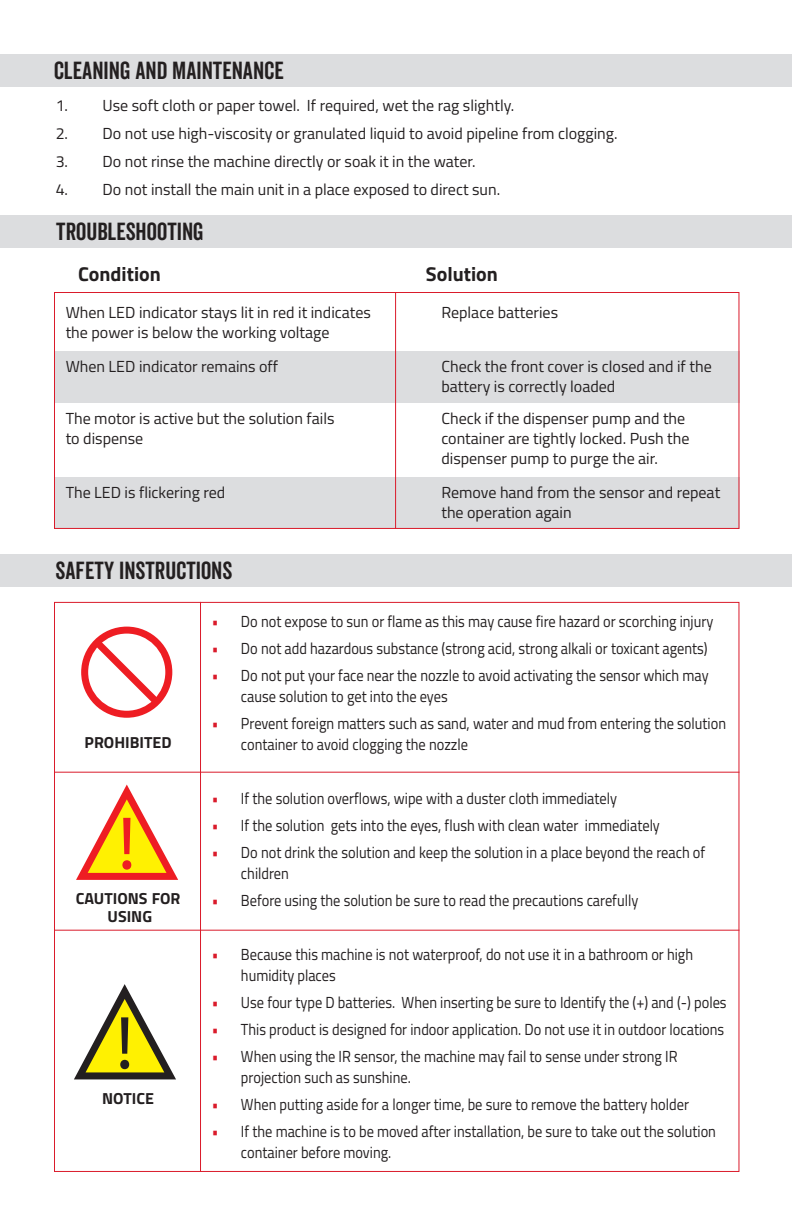
<style>
.page{position:relative;width:792px;height:1224px;background:#fff}
.page>*{position:absolute;margin:0;border:0;box-sizing:border-box;transform-origin:0 0}
.t1{font:24px "Veneer Clean";color:#231f20}
.t2{font:700 20px "Titillium Web";color:#231f20}
.t3{font:16px/21px "Titillium Web";color:#231f20;scale:.9 1}
.t4{font:16px/20px "Titillium Web";color:#231f20}
.t5{font:700 16px/18px "Titillium Web";color:#231f20;text-align:center}
.s1{color:#da1b2b}
</style>
<div class="page">
<div style="left:0;top:54px;width:792px;height:33px;background:#dcdddf"></div>
<div style="left:0;top:215px;width:792px;height:32px;background:#dcdddf"></div>
<div style="left:0;top:554px;width:792px;height:33px;background:#dcdddf"></div>
<svg style="left:54px;top:292px;width:686px;height:639px"></svg>
<hr style="left:200px;top:602px;width:1px;height:570px;background:#da1b2b">
<svg style="left:81px;top:627px;width:91px;height:91px"></svg>
<svg style="left:76px;top:785px;width:102px;height:95px"></svg>
<svg style="left:74px;top:984px;width:102px;height:95px"></svg>
<h1 class="t1" style="left:54px;top:56px;width:231px">CLEANING AND MAINTENANCE</h1>
<p class="t4" style="left:56px;top:95px;width:460px">1. Use soft cloth or paper towel. If required, wet the rag slightly.</p>
<p class="t4" style="left:56px;top:123px;width:563px">2. Do not use high-viscosity or granulated liquid to avoid pipeline from clogging.</p>
<p class="t4" style="left:56px;top:151px;width:422px">3. Do not rinse the machine directly or soak it in the water.</p>
<p class="t4" style="left:56px;top:179px;width:446px">4. Do not install the main unit in a place exposed to direct sun.</p>
<h1 class="t1" style="left:56px;top:217px;width:149px">TROUBLESHOOTING</h1>
<p class="t2" style="left:78px;top:259px;width:84px">Condition</p>
<p class="t2" style="left:426px;top:259px;width:74px">Solution</p>
<p class="t4" style="left:66px;top:302px;width:307px">When LED indicator stays lit in red it indicates the power is below the working voltage</p>
<p class="t4" style="left:441px;top:302px;width:118px">Replace batteries</p>
<p class="t4" style="left:66px;top:356px;width:214px">When LED indicator remains off</p>
<p class="t4" style="left:441px;top:356px;width:272px">Check the front cover is closed and if the battery is correctly loaded</p>
<p class="t4" style="left:66px;top:408px;width:270px">The motor is active but the solution fails to dispense</p>
<p class="t4" style="left:441px;top:408px;width:250px">Check if the dispenser pump and the container are tightly locked. Push the dispenser pump to purge the air.</p>
<p class="t4" style="left:66px;top:482px;width:161px">The LED is flickering red</p>
<p class="t4" style="left:441px;top:482px;width:280px">Remove hand from the sensor and repeat the operation again</p>
<h1 class="t1" style="left:56px;top:556px;width:178px">SAFETY INSTRUCTIONS</h1>
<p class="t3" style="left:212px;top:610px;width:559px"><span class="s1">•</span> Do not expose to sun or flame as this may cause fire hazard or scorching injury</p>
<p class="t3" style="left:212px;top:637px;width:552px"><span class="s1">•</span> Do not add hazardous substance (strong acid, strong alkali or toxicant agents)</p>
<p class="t3" style="left:241px;top:664px;width:521px;text-indent:-29px"><span class="s1">•</span> Do not put your face near the nozzle to avoid activating the sensor which may cause solution to get into the eyes</p>
<p class="t3" style="left:241px;top:712px;width:540px;text-indent:-29px"><span class="s1">•</span> Prevent foreign matters such as sand, water and mud from entering the solution container to avoid clogging the nozzle</p>
<p class="t3" style="left:212px;top:787px;width:452px"><span class="s1">•</span> If the solution overflows, wipe with a duster cloth immediately</p>
<p class="t3" style="left:212px;top:814px;width:499px"><span class="s1">•</span> If the solution gets into the eyes, flush with clean water immediately</p>
<p class="t3" style="left:241px;top:841px;width:517px;text-indent:-29px"><span class="s1">•</span> Do not drink the solution and keep the solution in a place beyond the reach of children</p>
<p class="t3" style="left:212px;top:889px;width:475px"><span class="s1">•</span> Before using the solution be sure to read the precautions carefully</p>
<p class="t3" style="left:241px;top:943px;width:504px;text-indent:-29px"><span class="s1">•</span> Because this machine is not waterproof, do not use it in a bathroom or high humidity places</p>
<p class="t3" style="left:212px;top:991px;width:573px"><span class="s1">•</span> Use four type D batteries. When inserting be sure to Identify the (+) and (-) poles</p>
<p class="t3" style="left:212px;top:1018px;width:571px"><span class="s1">•</span> This product is designed for indoor application. Do not use it in outdoor locations</p>
<p class="t3" style="left:241px;top:1045px;width:487px;text-indent:-29px"><span class="s1">•</span> When using the IR sensor, the machine may fail to sense under strong IR projection such as sunshine.</p>
<p class="t3" style="left:212px;top:1093px;width:532px"><span class="s1">•</span> When putting aside for a longer time, be sure to remove the battery holder</p>
<p class="t3" style="left:241px;top:1120px;width:529px;text-indent:-29px"><span class="s1">•</span> If the machine is to be moved after installation, be sure to take out the solution container before moving.</p>
<p class="t5" style="left:85px;top:733px;width:88px">PROHIBITED</p>
<p class="t5" style="left:76px;top:889px;width:106px">CAUTIONS FOR<br>USING</p>
<p class="t5" style="left:102px;top:1089px;width:53px">NOTICE</p>
</div>
